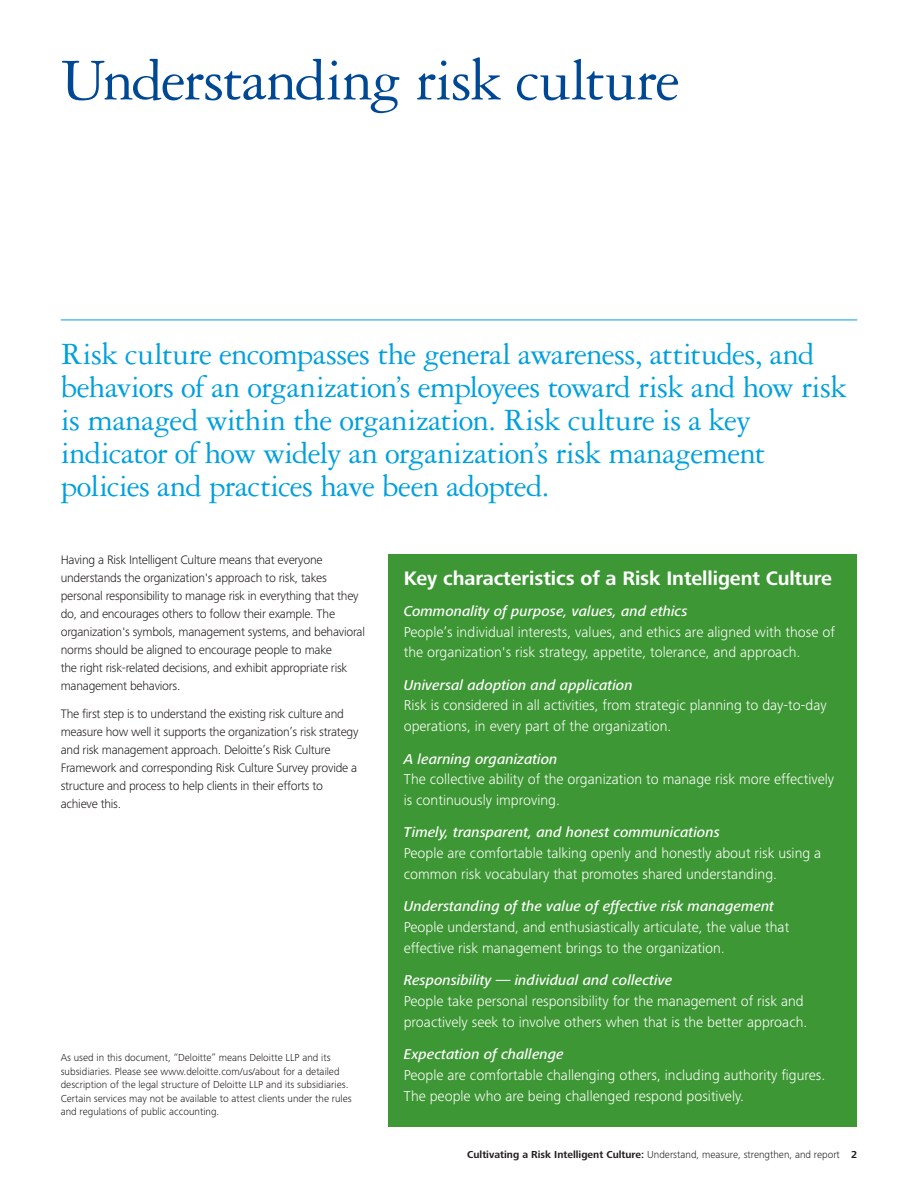
<style>
.page{position:relative;width:918px;height:1188px;background:#fff}
.page>*{position:absolute;margin:0;border:0;box-sizing:border-box;transform-origin:0 0}
.t1{font:63px "Garamond 3 LT Std";letter-spacing:-.025em;color:#004894}
.t2{font:33px/33px "Garamond 3 LT Std";letter-spacing:-.02em;color:#00a0dd}
.t3{font:700 20.25px "Frutiger Next Pro";letter-spacing:-.005em;color:#fff}
.t4{font:300 14.85px/20.9px "Frutiger Next Pro";color:#fff}
.t5{font:italic 500 14.85px "Frutiger Next Pro";color:#fff}
.t6{font:300 12.75px/18px "Frutiger Next Pro";letter-spacing:-.02em;color:#241f1f}
.t7{font:300 10.5px/13.5px "Frutiger Next Pro";color:#241f1f}
.s1{font-weight:700}
</style>
<div class="page">
<hr style="left:61px;top:320px;width:796px;height:1px;background:#00a0dd">
<div style="left:388px;top:555px;width:469px;height:572px;background:#3e9735"></div>
<h1 class="t1" style="left:61px;top:46px;width:621px">Understanding risk culture</h1>
<p class="t2" style="left:61px;top:337px;width:788px">Risk culture encompasses the general awareness, attitudes, and behaviors of an organization’s employees toward risk and how risk is managed within the organization. Risk culture is a key indicator of how widely an organization’s risk management policies and practices have been adopted.</p>
<p class="t6" style="left:61px;top:551px;width:306px">Having a Risk Intelligent Culture means that everyone understands the organization's approach to risk, takes personal responsibility to manage risk in everything that they do, and encourages others to follow their example. The organization's symbols, management systems, and behavioral norms should be aligned to encourage people to make<br>the right risk-related decisions, and exhibit appropriate risk management behaviors.</p>
<p class="t6" style="left:61px;top:705px;width:299px">The first step is to understand the existing risk culture and measure how well it supports the organization’s risk strategy and risk management approach. Deloitte’s Risk Culture Framework and corresponding Risk Culture Survey provide a structure and process to help clients in their efforts to achieve this.</p>
<p class="t7" style="left:61px;top:1051px;width:292px">As used in this document, “Deloitte” means Deloitte LLP and its subsidiaries. Please see www.deloitte.com/us/about for a detailed description of the legal structure of Deloitte LLP and its subsidiaries.<br>Certain services may not be available to attest clients under the rules and regulations of public accounting.</p>
<h3 class="t3" style="left:404px;top:566px;width:430px">Key characteristics of a Risk Intelligent Culture</h3>
<p class="t5" style="left:404px;top:602px;width:285px">Commonality of purpose, values, and ethics</p>
<p class="t4" style="left:404px;top:621px;width:433px">People’s individual interests, values, and ethics are aligned with those of the organization's risk strategy, appetite, tolerance, and approach.</p>
<p class="t5" style="left:404px;top:676px;width:230px">Universal adoption and application</p>
<p class="t4" style="left:404px;top:695px;width:425px">Risk is considered in all activities, from strategic planning to day-to-day operations, in every part of the organization.</p>
<p class="t5" style="left:404px;top:750px;width:155px">A learning organization</p>
<p class="t4" style="left:404px;top:769px;width:432px">The collective ability of the organization to manage risk more effectively is continuously improving.</p>
<p class="t5" style="left:404px;top:824px;width:318px">Timely, transparent, and honest communications</p>
<p class="t4" style="left:404px;top:843px;width:419px">People are comfortable talking openly and honestly about risk using a common risk vocabulary that promotes shared understanding.</p>
<p class="t5" style="left:404px;top:898px;width:372px">Understanding of the value of effective risk management</p>
<p class="t4" style="left:404px;top:917px;width:387px">People understand, and enthusiastically articulate, the value that effective risk management brings to the organization.</p>
<p class="t5" style="left:404px;top:972px;width:270px">Responsibility — individual and collective</p>
<p class="t4" style="left:404px;top:991px;width:405px">People take personal responsibility for the management of risk and proactively seek to involve others when that is the better approach.</p>
<p class="t5" style="left:404px;top:1046px;width:162px">Expectation of challenge</p>
<p class="t4" style="left:404px;top:1065px;width:423px">People are comfortable challenging others, including authority figures.<br>The people who are being challenged respond positively.</p>
<p class="t7" style="left:467px;top:1147px;width:391px"><span class="s1">Cultivating a Risk Intelligent Culture:</span> Understand, measure, strengthen, and report <span class="s1">2</span></p>
</div>
